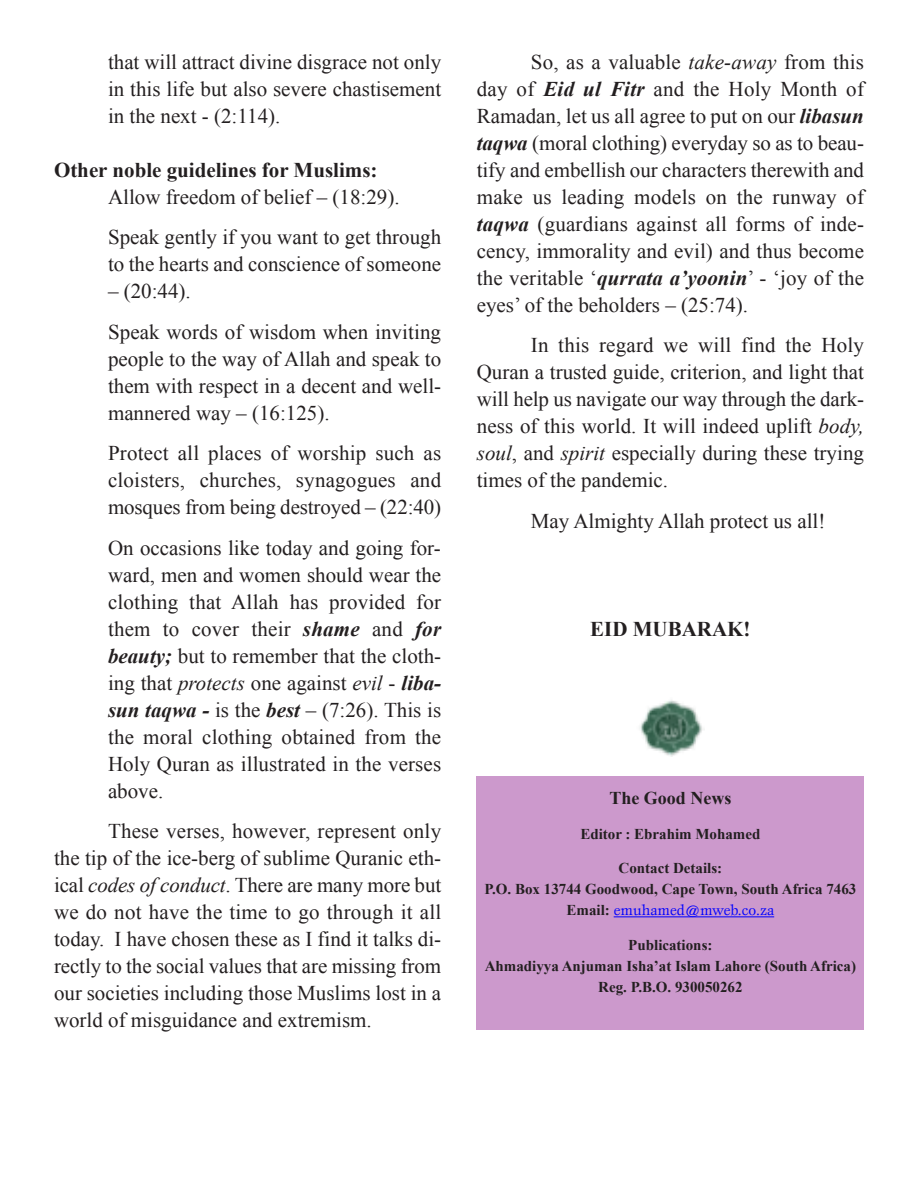
<style>
.page{position:relative;width:918px;height:1188px;background:#fff}
.page>*{position:absolute;margin:0;border:0;box-sizing:border-box;transform-origin:0 0}
.t1{font:21px/27px "Times New Roman";color:#231f20;text-align:justify}
.t2{font:700 21px "Times New Roman";color:#231f20}
.t3{font:700 18px "Times New Roman";color:#231f20}
.t4{font:700 15px/21px "Times New Roman";color:#231f20;text-align:center}
.s1{font-weight:700;font-style:italic}
.s2{font-style:italic}
.s3{font-family:"Esprit";font-weight:400;color:#00f}
</style>
<div class="page">
<div style="left:477px;top:776px;width:387px;height:254px;background:#c9c"></div>
<hr style="left:614px;top:916px;width:160px;height:1px;background:#00f">
<img style="left:639px;top:700px;width:64px;height:56px">
<p class="t1" style="left:108px;top:48px;width:335px">that will attract divine disgrace not only in this life but also severe chastisement in the next - (2:114).</p>
<p class="t2" style="left:54px;top:158px;width:325px">Other noble guidelines for Muslims:</p>
<p class="t1" style="left:108px;top:183px;width:293px">Allow freedom of belief – (18:29).</p>
<p class="t1" style="left:108px;top:223px;width:335px">Speak gently if you want to get through to the hearts and conscience of someone</p>
<p class="t1" style="left:108px;top:277px;width:84px">– (20:44).</p>
<p class="t1" style="left:108px;top:318px;width:335px">Speak words of wisdom when inviting people to the way of Allah and speak to them with respect in a decent and well&shy;mannered way – (16:125).</p>
<p class="t1" style="left:108px;top:439px;width:335px">Protect all places of worship such as cloisters, churches, synagogues and mosques from being destroyed – (22:40)</p>
<p class="t1" style="left:108px;top:534px;width:335px">On occasions like today and going for&shy;ward, men and women should wear the clothing that Allah has provided for them to cover their <span class="s1">shame</span> and <span class="s1">for beauty;</span> but to remember that the cloth&shy;ing that <span class="s2">protects</span> one against <span class="s2">evil</span> - <span class="s1">liba&shy;sun taqwa -</span> is the <span class="s1">best</span> – (7:26). This is the moral clothing obtained from the Holy Quran as illustrated in the verses above.</p>
<p class="t1" style="left:54px;top:817px;width:389px;text-indent:54px">These verses, however, represent only the tip of the ice-berg of sublime Quranic eth&shy;ical <span class="s2">codes of conduct</span>. There are many more but we do not have the time to go through it all today. I have chosen these as I find it talks di&shy;rectly to the social values that are missing from our societies including those Muslims lost in a world of misguidance and extremism.</p>
<p class="t1" style="left:477px;top:48px;width:389px;text-indent:54px">So, as a valuable <span class="s2">take-away</span> from this day of <span class="s1">Eid ul Fitr</span> and the Holy Month of Ramadan, let us all agree to put on our <span class="s1">libasun taqwa</span> (moral clothing) everyday so as to beau&shy;tify and embellish our characters therewith and make us leading models on the runway of <span class="s1">taqwa</span> (guardians against all forms of inde&shy;cency, immorality and evil) and thus become the veritable ‘<span class="s1">qurrata a’yoonin</span>’ - ‘joy of the eyes’ of the beholders – (25:74).</p>
<p class="t1" style="left:477px;top:331px;width:389px;text-indent:54px">In this regard we will find the Holy Quran a trusted guide, criterion, and light that will help us navigate our way through the dark&shy;ness of this world. It will indeed uplift <span class="s2">body, soul</span>, and <span class="s2">spirit</span> especially during these trying times of the pandemic.</p>
<p class="t1" style="left:531px;top:507px;width:296px">May Almighty Allah protect us all!</p>
<p class="t2" style="left:590px;top:617px;width:162px">EID MUBARAK!</p>
<p class="t3" style="left:609px;top:788px;width:124px">The Good News</p>
<p class="t4" style="left:580px;top:823px;width:182px">Editor : Ebrahim Mohamed</p>
<p class="t4" style="left:619px;top:858px;width:105px">Contact Details:</p>
<p class="t4" style="left:484px;top:879px;width:374px">P.O. Box 13744 Goodwood, Cape Town, South Africa 7463<br>Email: <span class="s3">emuhamed@mweb.co.za</span></p>
<p class="t4" style="left:485px;top:934px;width:373px">Publications:<br>Ahmadiyya Anjuman Isha’at Islam Lahore (South Africa)<br>Reg. P.B.O. 930050262</p>
</div>
